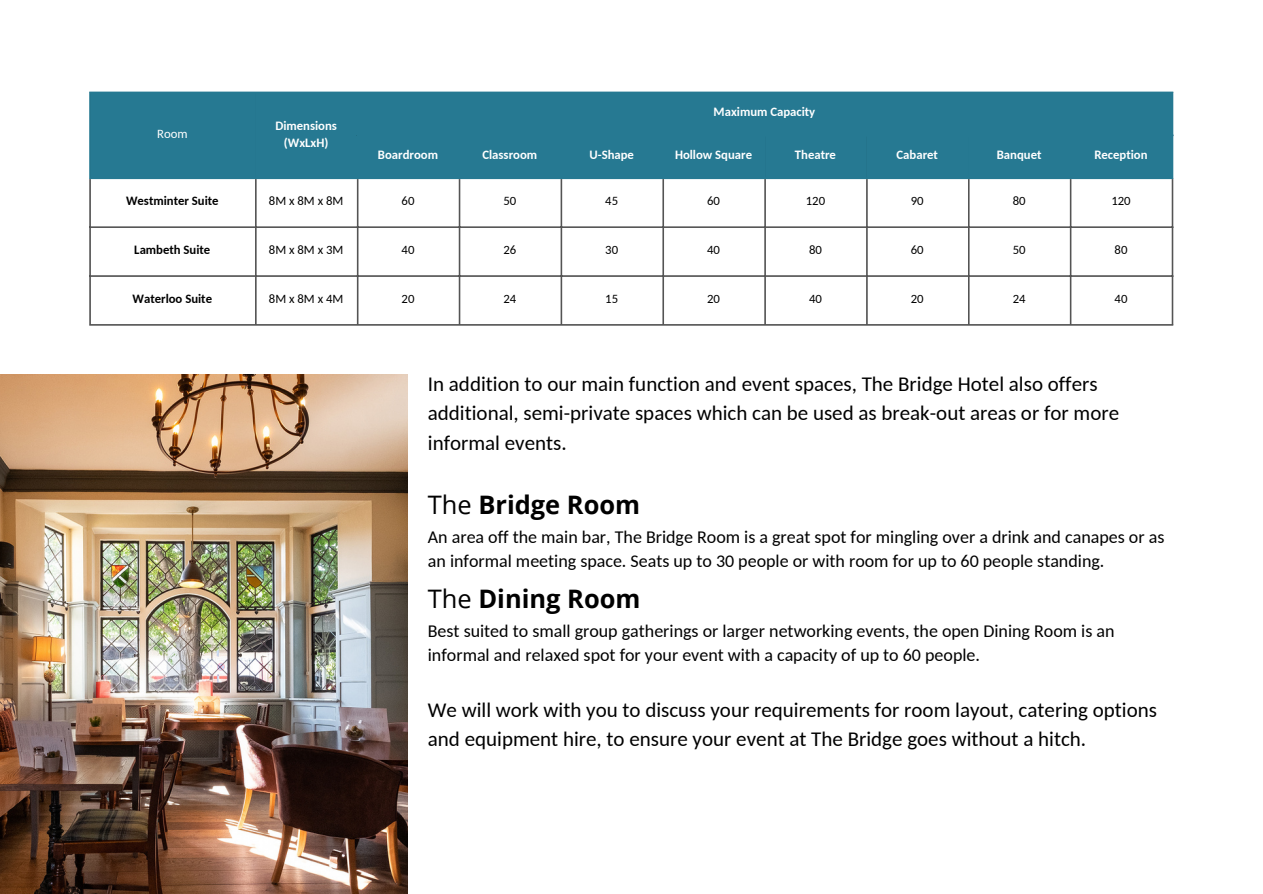
<style>
.page{position:relative;width:1263px;height:894px;background:#fff}
.page>*{position:absolute;margin:0;border:0;box-sizing:border-box;transform-origin:0 0}
.t1{font:700 25.5px "Open Sans";color:#000}
.t2{font:21px/29.2px "Carlito";color:#000}
.t3{font:18px/24.8px "Carlito";color:#000}
.t4{font:700 12.75px "Carlito";color:#fff}
.t5{font:12.75px "Carlito";color:#000}
.t6{font:700 12.75px "Carlito";color:#000}
.t7{font:12.75px "Carlito";color:#fff}
.s1{font-weight:400}
</style>
<div class="page">
<div style="left:91px;top:93px;width:1081px;height:84px;background:#267992"></div>
<hr style="left:89px;top:93px;width:2px;height:84px;background:#267992">
<hr style="left:255px;top:93px;width:2px;height:84px;background:#267992">
<hr style="left:357px;top:93px;width:1px;height:84px;background:#267992">
<hr style="left:459px;top:136px;width:1px;height:41px;background:#267992">
<hr style="left:561px;top:136px;width:1px;height:41px;background:#267992">
<hr style="left:662px;top:136px;width:2px;height:41px;background:#267992">
<hr style="left:764px;top:136px;width:2px;height:41px;background:#267992">
<hr style="left:866px;top:136px;width:2px;height:41px;background:#267992">
<hr style="left:968px;top:136px;width:2px;height:41px;background:#267992">
<hr style="left:1070px;top:136px;width:1px;height:41px;background:#267992">
<hr style="left:1172px;top:93px;width:1px;height:84px;background:#267992">
<hr style="left:89px;top:92px;width:1084px;height:1px;background:#267992">
<hr style="left:357px;top:134px;width:816px;height:2px;background:#267992">
<hr style="left:89px;top:177px;width:1084px;height:2px;background:#267992">
<hr style="left:89px;top:179px;width:2px;height:145px;background:#545454">
<hr style="left:255px;top:179px;width:2px;height:145px;background:#545454">
<hr style="left:357px;top:179px;width:1px;height:145px;background:#545454">
<hr style="left:459px;top:179px;width:1px;height:145px;background:#545454">
<hr style="left:561px;top:179px;width:1px;height:145px;background:#545454">
<hr style="left:662px;top:179px;width:2px;height:145px;background:#545454">
<hr style="left:764px;top:179px;width:2px;height:145px;background:#545454">
<hr style="left:866px;top:179px;width:2px;height:145px;background:#545454">
<hr style="left:968px;top:179px;width:2px;height:145px;background:#545454">
<hr style="left:1070px;top:179px;width:1px;height:145px;background:#545454">
<hr style="left:1172px;top:179px;width:1px;height:145px;background:#545454">
<hr style="left:89px;top:226px;width:1084px;height:2px;background:#545454">
<hr style="left:89px;top:275px;width:1084px;height:2px;background:#545454">
<hr style="left:89px;top:324px;width:1084px;height:1px;background:#545454">
<img style="left:0;top:374px;width:407px;height:519px">
<p class="t7" style="left:157px;top:129px;width:32px">Room</p>
<p class="t4" style="left:275px;top:120px;width:63px">Dimensions</p>
<p class="t4" style="left:284px;top:137px;width:46px">(WxLxH)</p>
<p class="t4" style="left:714px;top:106px;width:103px">Maximum Capacity</p>
<p class="t4" style="left:378px;top:149px;width:62px">Boardroom</p>
<p class="t4" style="left:482px;top:149px;width:56px">Classroom</p>
<p class="t4" style="left:589px;top:149px;width:46px">U-Shape</p>
<p class="t4" style="left:675px;top:149px;width:79px">Hollow Square</p>
<p class="t4" style="left:795px;top:149px;width:43px">Theatre</p>
<p class="t4" style="left:896px;top:149px;width:43px">Cabaret</p>
<p class="t4" style="left:997px;top:149px;width:46px">Banquet</p>
<p class="t4" style="left:1094px;top:149px;width:55px">Reception</p>
<p class="t6" style="left:126px;top:195px;width:94px">Westminter Suite</p>
<p class="t5" style="left:269px;top:195px;width:76px">8M x 8M x 8M</p>
<p class="t5" style="left:402px;top:195px;width:14px">60</p>
<p class="t5" style="left:503px;top:195px;width:14px">50</p>
<p class="t5" style="left:605px;top:195px;width:14px">45</p>
<p class="t5" style="left:707px;top:195px;width:14px">60</p>
<p class="t5" style="left:806px;top:195px;width:21px">120</p>
<p class="t5" style="left:911px;top:195px;width:14px">90</p>
<p class="t5" style="left:1013px;top:195px;width:14px">80</p>
<p class="t5" style="left:1111px;top:195px;width:21px">120</p>
<p class="t6" style="left:134px;top:244px;width:78px">Lambeth Suite</p>
<p class="t5" style="left:269px;top:244px;width:76px">8M x 8M x 3M</p>
<p class="t5" style="left:402px;top:244px;width:14px">40</p>
<p class="t5" style="left:503px;top:244px;width:14px">26</p>
<p class="t5" style="left:605px;top:244px;width:14px">30</p>
<p class="t5" style="left:707px;top:244px;width:14px">40</p>
<p class="t5" style="left:809px;top:244px;width:14px">80</p>
<p class="t5" style="left:911px;top:244px;width:14px">60</p>
<p class="t5" style="left:1013px;top:244px;width:14px">50</p>
<p class="t5" style="left:1114px;top:244px;width:14px">80</p>
<p class="t6" style="left:133px;top:293px;width:81px">Waterloo Suite</p>
<p class="t5" style="left:269px;top:293px;width:76px">8M x 8M x 4M</p>
<p class="t5" style="left:402px;top:293px;width:14px">20</p>
<p class="t5" style="left:503px;top:293px;width:14px">24</p>
<p class="t5" style="left:605px;top:293px;width:14px">15</p>
<p class="t5" style="left:707px;top:293px;width:14px">20</p>
<p class="t5" style="left:809px;top:293px;width:14px">40</p>
<p class="t5" style="left:911px;top:293px;width:14px">20</p>
<p class="t5" style="left:1013px;top:293px;width:14px">24</p>
<p class="t5" style="left:1114px;top:293px;width:14px">40</p>
<p class="t2" style="left:428px;top:371px;width:693px">In addition to our main function and event spaces, The Bridge Hotel also offers additional, semi-private spaces which can be used as break-out areas or for more informal events.</p>
<p class="t1" style="left:428px;top:486px;width:214px"><span class="s1">The</span> Bridge Room</p>
<p class="t3" style="left:428px;top:525px;width:738px">An area off the main bar, The Bridge Room is a great spot for mingling over a drink and canapes or as an informal meeting space. Seats up to 30 people or with room for up to 60 people standing.</p>
<p class="t1" style="left:428px;top:580px;width:214px"><span class="s1">The</span> Dining Room</p>
<p class="t3" style="left:428px;top:619px;width:688px">Best suited to small group gatherings or larger networking events, the open Dining Room is an informal and relaxed spot for your event with a capacity of up to 60 people.</p>
<p class="t2" style="left:428px;top:696px;width:731px">We will work with you to discuss your requirements for room layout, catering options and equipment hire, to ensure your event at The Bridge goes without a hitch.</p>
</div>
